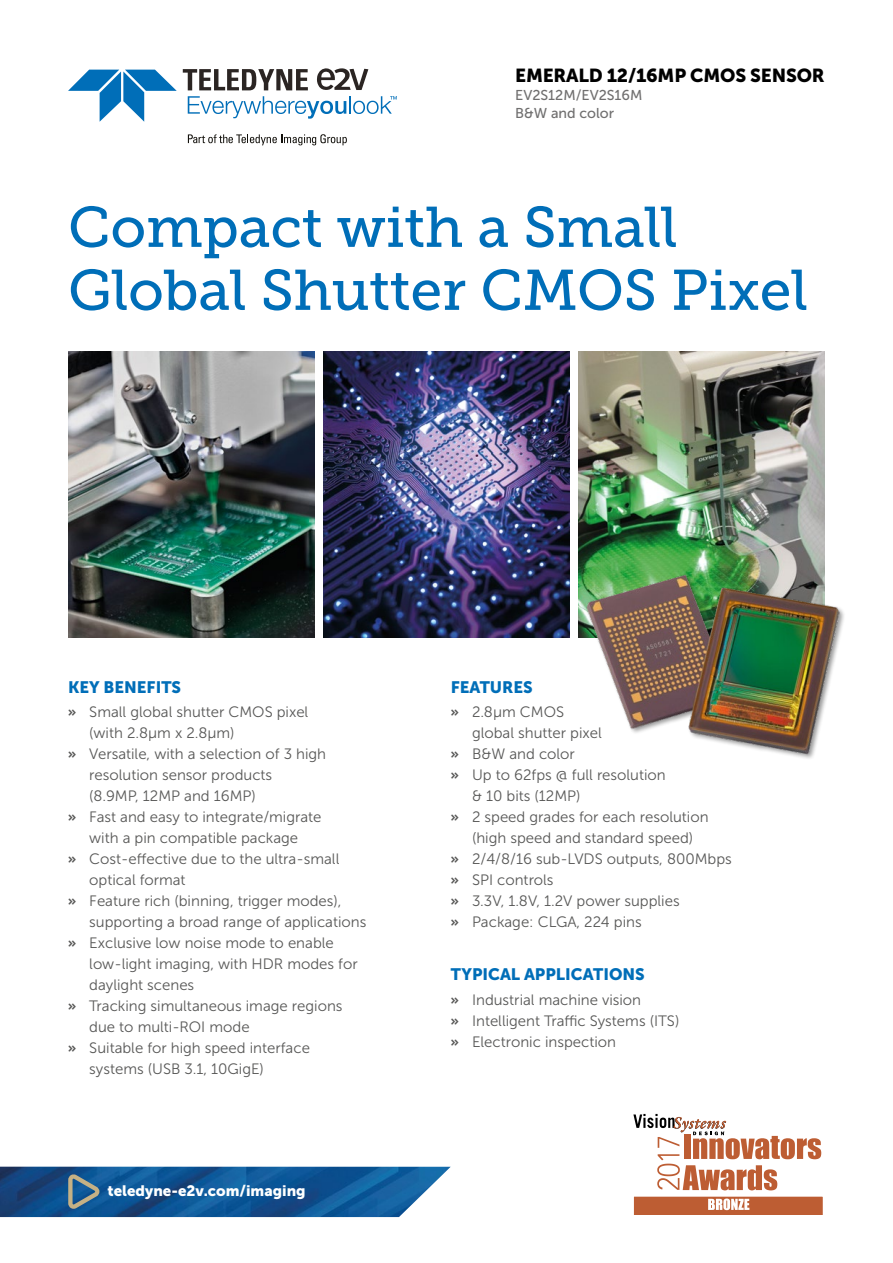
<style>
.page{position:relative;width:893px;height:1263px;background:#fff}
.page>*{position:absolute;margin:0;border:0;box-sizing:border-box;transform-origin:0 0}
.t1{font:57px/63px "Museo Slab 500";color:#006eb8}
.t2{font:18.75px "Museo Sans 900";letter-spacing:-.01em;color:#000}
.t3{font:16.5px "Museo Sans 900";color:#006eb8}
.t4{font:15px/21px "Museo Sans 300";color:#575756}
.t5{font:15px "Museo Sans 900";color:#fff}
.t6{font:14.25px/18px "Museo Sans 500";color:#706f6f}
.s1{font-family:"National";font-weight:700}
</style>
<div class="page">
<img style="left:68px;top:352px;width:247px;height:286px">
<img style="left:323px;top:352px;width:247px;height:286px">
<svg style="left:188px;top:134px;width:159px;height:11px"></svg>
<svg style="left:183px;top:69px;width:125px;height:21px"></svg>
<svg style="left:188px;top:96px;width:209px;height:23px"></svg>
<svg style="left:68px;top:70px;width:109px;height:52px"></svg>
<svg style="left:317px;top:68px;width:51px;height:22px"></svg>
<img style="left:578px;top:352px;width:247px;height:286px">
<svg style="left:633px;top:1114px;width:188px;height:76px"></svg>
<div style="left:633px;top:1196px;width:190px;height:19px;background:#bd5d33"></div>
<div style="left:633px;top:1196px;width:190px;height:20px;border:1px solid #fff"></div>
<svg style="left:708px;top:1198px;width:41px;height:12px"></svg>
<img style="left:0;top:1167px;width:451px;height:50px">
<svg style="left:68px;top:1174px;width:31px;height:35px"></svg>
<img style="left:584px;top:567px;width:260px;height:192px">
<p class="t2" style="left:515px;top:65px;width:311px">EMERALD 12/16MP CMOS SENSOR</p>
<p class="t6" style="left:515px;top:86px;width:129px">EV2S12M/EV2S16M<br>B&amp;W and color</p>
<h1 class="t1" style="left:68px;top:196px;width:741px">Compact with a Small<br>Global Shutter CMOS Pixel</h1>
<p class="t3" style="left:68px;top:678px;width:115px">KEY BENEFITS</p>
<p class="t4" style="left:68px;top:701px;width:242px"><span class="s1">»</span> Small global shutter CMOS pixel</p>
<p class="t4" style="left:89px;top:722px;width:147px">(with 2.8μm x 2.8μm)</p>
<p class="t4" style="left:68px;top:743px;width:260px"><span class="s1">»</span> Versatile, with a selection of 3 high</p>
<p class="t4" style="left:89px;top:764px;width:184px">resolution sensor products</p>
<p class="t4" style="left:89px;top:785px;width:168px">(8.9MP, 12MP and 16MP)</p>
<p class="t4" style="left:68px;top:806px;width:255px"><span class="s1">»</span> Fast and easy to integrate/migrate</p>
<p class="t4" style="left:89px;top:827px;width:210px">with a pin compatible package</p>
<p class="t4" style="left:68px;top:848px;width:273px"><span class="s1">»</span> Cost-effective due to the ultra-small</p>
<p class="t4" style="left:89px;top:869px;width:98px">optical format</p>
<p class="t4" style="left:68px;top:890px;width:275px"><span class="s1">»</span> Feature rich (binning, trigger modes),</p>
<p class="t4" style="left:89px;top:911px;width:279px">supporting a broad range of applications</p>
<p class="t4" style="left:68px;top:932px;width:267px"><span class="s1">»</span> Exclusive low noise mode to enable</p>
<p class="t4" style="left:89px;top:953px;width:270px">low-light imaging, with HDR modes for</p>
<p class="t4" style="left:89px;top:974px;width:106px">daylight scenes</p>
<p class="t4" style="left:68px;top:995px;width:276px"><span class="s1">»</span> Tracking simultaneous image regions</p>
<p class="t4" style="left:89px;top:1016px;width:162px">due to multi-ROI mode</p>
<p class="t4" style="left:68px;top:1037px;width:243px"><span class="s1">»</span> Suitable for high speed interface</p>
<p class="t4" style="left:89px;top:1058px;width:176px">systems (USB 3.1, 10GigE)</p>
<p class="t5" style="left:108px;top:1183px;width:200px">teledyne-e2v.com/imaging</p>
<p class="t3" style="left:451px;top:678px;width:84px">FEATURES</p>
<p class="t4" style="left:451px;top:701px;width:115px"><span class="s1">»</span> 2.8μm CMOS</p>
<p class="t4" style="left:472px;top:722px;width:131px">global shutter pixel</p>
<p class="t4" style="left:451px;top:743px;width:126px"><span class="s1">»</span> B&amp;W and color</p>
<p class="t4" style="left:451px;top:764px;width:217px"><span class="s1">»</span> Up to 62fps @ full resolution</p>
<p class="t4" style="left:472px;top:785px;width:110px">&amp; 10 bits (12MP)</p>
<p class="t4" style="left:451px;top:806px;width:259px"><span class="s1">»</span> 2 speed grades for each resolution</p>
<p class="t4" style="left:472px;top:827px;width:223px">(high speed and standard speed)</p>
<p class="t4" style="left:451px;top:848px;width:283px"><span class="s1">»</span> 2/4/8/16 sub-LVDS outputs, 800Mbps</p>
<p class="t4" style="left:451px;top:869px;width:104px"><span class="s1">»</span> SPI controls</p>
<p class="t4" style="left:451px;top:890px;width:230px"><span class="s1">»</span> 3.3V, 1.8V, 1.2V power supplies</p>
<p class="t4" style="left:451px;top:911px;width:193px"><span class="s1">»</span> Package: CLGA, 224 pins</p>
<p class="t3" style="left:451px;top:965px;width:196px">TYPICAL APPLICATIONS</p>
<p class="t4" style="left:451px;top:989px;width:230px"><span class="s1">»</span> Industrial machine vision<br><span class="s1">»</span> Intelligent Traffic Systems (ITS) <span class="s1">»</span> Electronic inspection</p>
</div>
